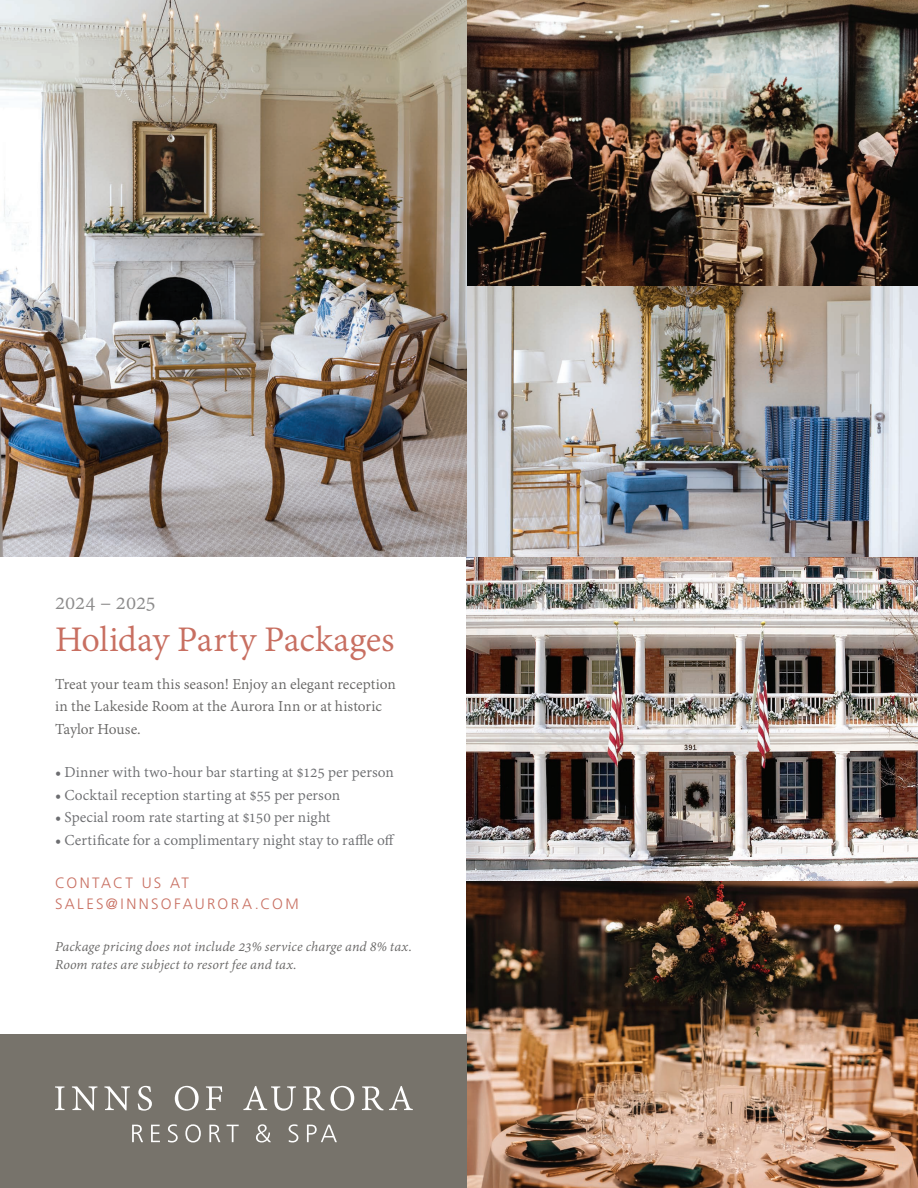
<style>
.page{position:relative;width:918px;height:1188px;background:#fff}
.page>*{position:absolute;margin:0;border:0;box-sizing:border-box;transform-origin:0 0}
.t1{font:39px "Adobe Devanagari";letter-spacing:-.005em;color:#c86f61}
.t2{font:22.5px "Adobe Devanagari";letter-spacing:-.005em;color:#8c8b8b}
.t3{font:16.5px "Adobe Devanagari";letter-spacing:.005em;color:#6c6d70}
.t4{font:16.5px/22.5px "Adobe Devanagari";color:#666564}
.t5{font:italic 15px/18px "Adobe Devanagari";letter-spacing:.005em;color:#666564}
.t6{font:300 15px/21px "Frutiger LT Std";letter-spacing:.155em;color:#c86f61}
</style>
<div class="page">
<img style="left:467px;top:0;width:451px;height:1188px">
<img style="left:0;top:0;width:467px;height:556px">
<div style="left:0;top:1034px;width:467px;height:154px;background:#77736b"></div>
<svg style="left:55px;top:1086px;width:9px;height:24px"></svg>
<svg style="left:72px;top:1086px;width:25px;height:24px"></svg>
<svg style="left:104px;top:1086px;width:26px;height:24px"></svg>
<svg style="left:138px;top:1086px;width:14px;height:25px"></svg>
<svg style="left:175px;top:1086px;width:24px;height:25px"></svg>
<svg style="left:206px;top:1086px;width:16px;height:24px"></svg>
<svg style="left:243px;top:1086px;width:53px;height:25px"></svg>
<svg style="left:303px;top:1086px;width:51px;height:25px"></svg>
<svg style="left:362px;top:1086px;width:51px;height:24px"></svg>
<svg style="left:132px;top:1125px;width:11px;height:17px"></svg>
<svg style="left:151px;top:1125px;width:9px;height:17px"></svg>
<svg style="left:168px;top:1124px;width:10px;height:18px"></svg>
<svg style="left:185px;top:1124px;width:16px;height:18px"></svg>
<svg style="left:209px;top:1125px;width:11px;height:17px"></svg>
<svg style="left:227px;top:1125px;width:12px;height:17px"></svg>
<svg style="left:256px;top:1124px;width:15px;height:18px"></svg>
<svg style="left:289px;top:1124px;width:9px;height:18px"></svg>
<svg style="left:307px;top:1125px;width:30px;height:17px"></svg>
<h2 class="t2" style="left:55px;top:590px;width:102px">2024 – 2025</h2>
<h1 class="t1" style="left:55px;top:618px;width:341px">Holiday Party Packages</h1>
<p class="t4" style="left:55px;top:674px;width:342px">Treat your team this season! Enjoy an elegant reception in the Lakeside Room at the Aurora Inn or at historic<br>Taylor House.</p>
<p class="t3" style="left:55px;top:763px;width:340px">• Dinner with two-hour bar starting at $125 per person</p>
<p class="t3" style="left:55px;top:786px;width:287px">• Cocktail reception starting at $55 per person</p>
<p class="t3" style="left:55px;top:808px;width:277px">• Special room rate starting at $150 per night</p>
<p class="t3" style="left:55px;top:831px;width:341px">• Certificate for a complimentary night stay to raffle off</p>
<p class="t6" style="left:55px;top:873px;width:245px">CONTACT US AT<br>SALES@INNSOFAURORA.COM</p>
<p class="t5" style="left:55px;top:939px;width:358px">Package pricing does not include 23% service charge and 8% tax.<br>Room rates are subject to resort fee and tax.</p>
</div>
